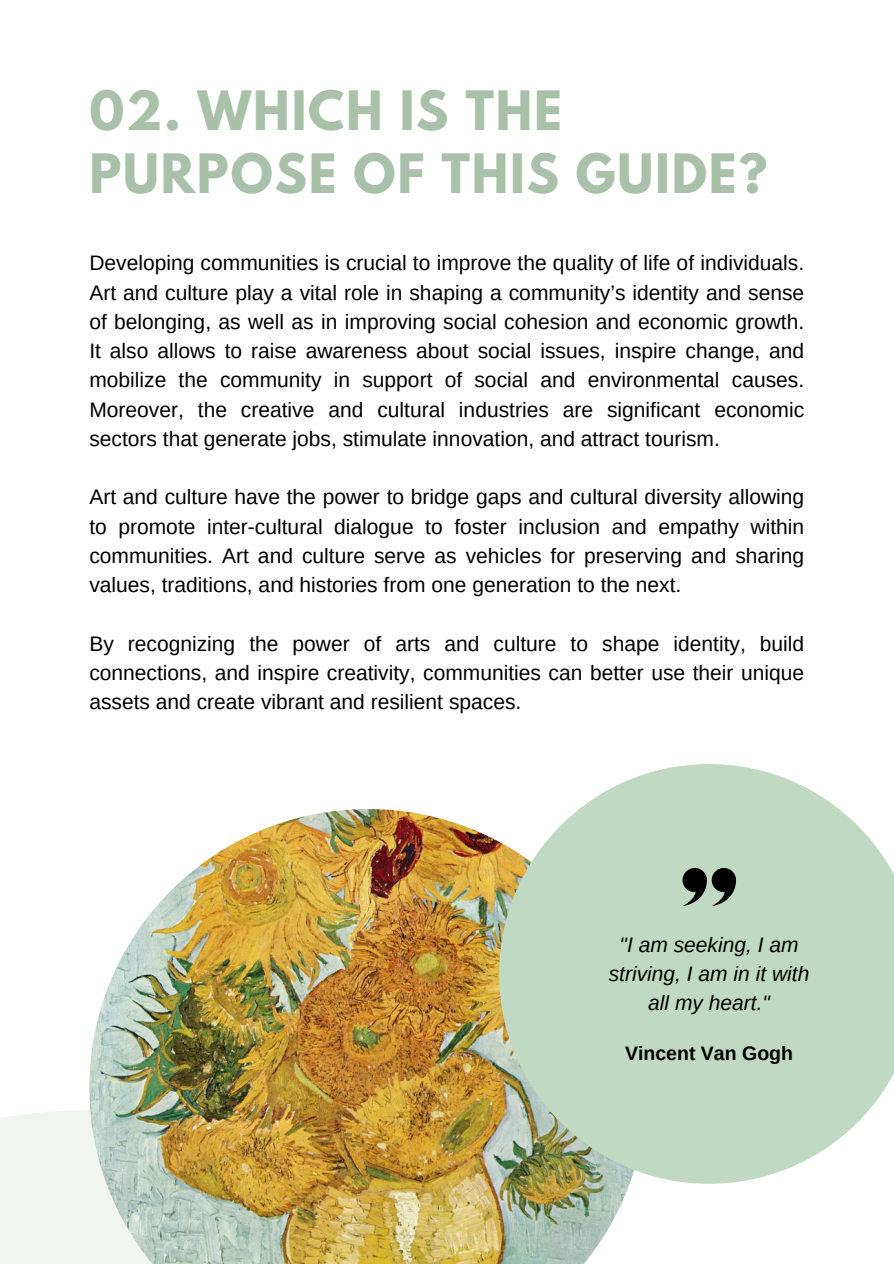
<style>
.page{position:relative;width:894px;height:1264px;background:#fff}
.page>*{position:absolute;margin:0;border:0;box-sizing:border-box;transform-origin:0 0}
.t1{font:700 48px/63px "League Spartan";letter-spacing:.04em;color:#a8c1a8}
.t2{font:21px/29.2px "Arimo";color:#000;text-align:justify}
.t3{font:italic 21px/29.2px "Arimo";color:#000;text-align:center}
.t4{font:700 19.5px "Arimo";color:#000}
</style>
<div class="page">
<div style="left:0;top:1110px;width:601px;height:153px;background:#f0f5f0"></div>
<img style="left:89px;top:809px;width:541px;height:454px">
<svg style="left:499px;top:764px;width:394px;height:419px;background:#c5dac4"></svg>
<svg style="left:681px;top:867px;width:54px;height:39px;background:#59655a"></svg>
<p class="t1" style="left:89px;top:85px;width:679px">02. WHICH IS THE<br>PURPOSE OF THIS GUIDE?</p>
<p class="t2" style="left:89px;top:248px;width:716px">Developing communities is crucial to improve the quality of life of individuals.<br>Art and culture play a vital role in shaping a community’s identity and sense of belonging, as well as in improving social cohesion and economic growth.<br>It also allows to raise awareness about social issues, inspire change, and mobilize the community in support of social and environmental causes.<br>Moreover, the creative and cultural industries are significant economic sectors that generate jobs, stimulate innovation, and attract tourism.</p>
<p class="t2" style="left:89px;top:482px;width:716px">Art and culture have the power to bridge gaps and cultural diversity allowing to promote inter-cultural dialogue to foster inclusion and empathy within communities. Art and culture serve as vehicles for preserving and sharing values, traditions, and histories from one generation to the next.</p>
<p class="t2" style="left:89px;top:629px;width:716px">By recognizing the power of arts and culture to shape identity, build connections, and inspire creativity, communities can better use their unique assets and create vibrant and resilient spaces.</p>
<h2 class="t3" style="left:608px;top:929px;width:202px">"I am seeking, I am striving, I am in it with all my heart."</h2>
<p class="t4" style="left:625px;top:1042px;width:169px">Vincent Van Gogh</p>
</div>
